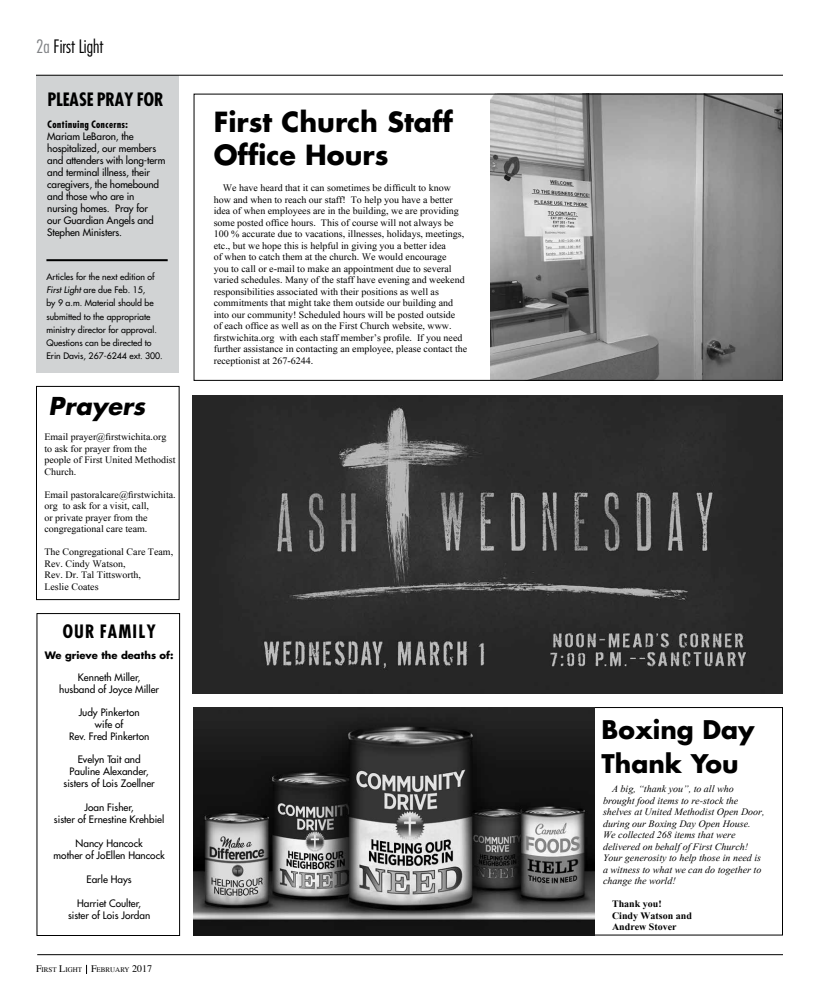
<style>
.page{position:relative;width:819px;height:1008px;background:#fff}
.page>*{position:absolute;margin:0;border:0;box-sizing:border-box;transform-origin:0 0}
.t1{font:700 27px/32.4px "Futura";color:#000}
.t2{font:700 25px/34px "Futura";color:#000}
.t3{font:italic 700 24px "Futura";color:#000}
.t4{font:700 18px "Futura Cond";letter-spacing:-.03em;color:#000}
.t5{font:300 condensed 18px "Futura";color:#000}
.t6{font:700 18px "Futura Cond";letter-spacing:.04em;color:#000}
.t7{font:10px/11.5px "Times New Roman";color:#000}
.t8{font:10px/12px "Futura";color:#000;text-align:center}
.t9{font:italic 10px/11.5px "Times New Roman";color:#000}
.t10{font:700 10px/11.5px "Times New Roman";color:#000}
.t11{font:700 10px "Futura";color:#000}
.t12{font:700 10px "Futura Cond";letter-spacing:-.01em;color:#000}
.t13{font:8.8px/13px "Futura";color:#000}
.t14{font:7px "Times";color:#000}
.s1{color:#808285}
.s2{font-style:italic}
.s3{font-size:10px}
</style>
<div class="page">
<div style="left:36px;top:386px;width:144px;height:214px;border:1px solid #000"></div>
<div style="left:36px;top:75px;width:143px;height:297px;background:#d1d3d4"></div>
<hr style="left:46px;top:259px;width:122px;height:2px;background:#000">
<hr style="left:36px;top:75px;width:747px;height:1px;background:#000">
<hr style="left:37px;top:954px;width:746px;height:1px;background:#000">
<div style="left:36px;top:613px;width:144px;height:323px;border:1px solid #000"></div>
<img style="left:194px;top:708px;width:400px;height:227px">
<img style="left:490px;top:96px;width:291px;height:283px">
<div style="left:194px;top:94px;width:589px;height:287px;border:1px solid #000"></div>
<img style="left:193px;top:396px;width:590px;height:298px">
<h3 class="t5" style="left:36px;top:36px;width:69px"><span class="s1">2a</span> First Light</h3>
<h3 class="t4" style="left:47px;top:88px;width:118px">PLEASE PRAY FOR</h3>
<p class="t12" style="left:47px;top:118px;width:82px">Continuing Concerns:</p>
<p class="t8" style="left:47px;top:130px;width:120px;text-align:left">Mariam LeBaron, the hospitalized, our members and attenders with long-term and terminal illness, their caregivers, the homebound and those who are in nursing homes. Pray for<br>our Guardian Angels and<br>Stephen Ministers.</p>
<p class="t13" style="left:46px;top:271px;width:118px">Articles for the next edition of<br><span class="s2">First Light</span> are due Feb. 15,<br>by 9 a.m. Material should be submitted to the appropriate ministry director for approval.<br>Questions can be directed to<br>Erin Davis, 267-6244 ext. 300.</p>
<h3 class="t3" style="left:49px;top:390px;width:98px">Prayers</h3>
<p class="t7" style="left:44px;top:431px;width:133px">Email prayer@firstwichita.org to ask for prayer from the people of First United Methodist<br>Church.</p>
<p class="t7" style="left:44px;top:489px;width:133px">Email pastoralcare@firstwichita. org to ask for a visit, call,<br>or private prayer from the congregational care team.</p>
<p class="t7" style="left:44px;top:546px;width:130px">The Congregational Care Team,<br>Rev. Cindy Watson,<br>Rev. Dr. Tal Tittsworth,<br>Leslie Coates</p>
<h3 class="t6" style="left:62px;top:620px;width:95px">OUR FAMILY</h3>
<p class="t11" style="left:45px;top:649px;width:130px">We grieve the deaths of:</p>
<p class="t8" style="left:59px;top:671px;width:101px">Kenneth Miller, husband of Joyce Miller</p>
<p class="t8" style="left:69px;top:706px;width:82px">Judy Pinkerton wife of<br>Rev. Fred Pinkerton</p>
<p class="t8" style="left:64px;top:753px;width:93px">Evelyn Tait and<br>Pauline Alexander, sisters of Lois Zoellner</p>
<p class="t8" style="left:54px;top:801px;width:112px">Joan Fisher,<br>sister of Ernestine Krehbiel</p>
<p class="t8" style="left:54px;top:837px;width:113px">Nancy Hancock<br>mother of JoEllen Hancock</p>
<p class="t8" style="left:87px;top:873px;width:47px">Earle Hays</p>
<p class="t8" style="left:68px;top:897px;width:84px">Harriet Coulter, sister of Lois Jordan</p>
<p class="t14" style="left:36px;top:965px;width:48px"><span class="s3">F</span>IRST <span class="s3">L</span>IGHT</p>
<p class="t14" style="left:91px;top:965px;width:63px"><span class="s3">F</span>EBRUARY <span class="s3">2017</span></p>
<h1 class="t1" style="left:214px;top:106px;width:241px">First Church Staff<br>Office Hours</h1>
<p class="t7" style="left:214px;top:182px;width:255px;text-indent:9px">We have heard that it can sometimes be difficult to know how and when to reach our staff! To help you have a better idea of when employees are in the building, we are providing some posted office hours. This of course will not always be 100 % accurate due to vacations, illnesses, holidays, meetings, etc., but we hope this is helpful in giving you a better idea<br>of when to catch them at the church. We would encourage<br>you to call or e-mail to make an appointment due to several varied schedules. Many of the staff have evening and weekend responsibilities associated with their positions as well as commitments that might take them outside our building and into our community! Scheduled hours will be posted outside<br>of each office as well as on the First Church website, www. firstwichita.org with each staff member’s profile. If you need further assistance in contacting an employee, please contact the receptionist at 267-6244.</p>
<h2 class="t2" style="left:602px;top:712px;width:155px">Boxing Day<br>Thank You</h2>
<p class="t9" style="left:603px;top:783px;width:163px;text-indent:9px">A big, “thank you”, to all who brought food items to re-stock the shelves at United Methodist Open Door, during our Boxing Day Open House.<br>We collected 268 items that were delivered on behalf of First Church!<br>Your generosity to help those in need is a witness to what we can do together to change the world!</p>
<p class="t10" style="left:612px;top:898px;width:82px">Thank you!<br>Cindy Watson and<br>Andrew Stover</p>
</div>
